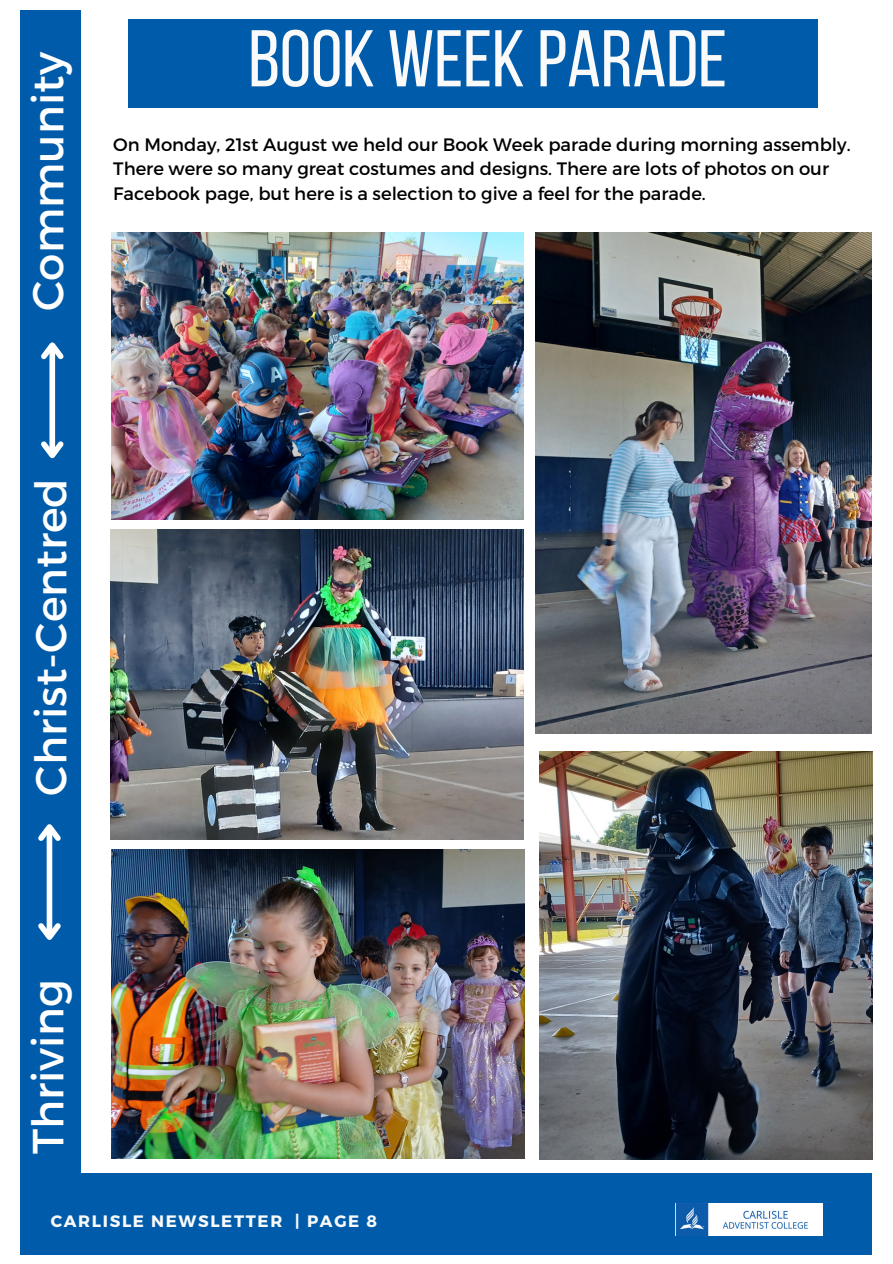
<style>
.page{position:relative;width:893px;height:1264px;background:#fff}
.page>*{position:absolute;margin:0;border:0;box-sizing:border-box;transform-origin:0 0}
.t1{font:80.25px "Bebas Neue";color:#fafafa}
.t2{font:43.5px "Montserrat";color:#fff}
.t3{font:18px/24.8px "Montserrat";color:#000}
.t4{font:700 16.5px "Montserrat";letter-spacing:.1em;color:#fafafa}
</style>
<div class="page">
<div style="left:21px;top:1173px;width:851px;height:80px;background:#005cab"></div>
<div style="left:21px;top:10px;width:60px;height:1163px;background:#005cab"></div>
<div style="left:49px;top:345px;width:6px;height:110px;background:#fff"></div>
<svg style="left:41px;top:436px;width:23px;height:23px"></svg>
<svg style="left:41px;top:342px;width:23px;height:22px"></svg>
<div style="left:47px;top:827px;width:5px;height:110px;background:#fff"></div>
<svg style="left:38px;top:918px;width:23px;height:22px"></svg>
<svg style="left:38px;top:824px;width:23px;height:22px"></svg>
<div style="left:128px;top:19px;width:689px;height:88px;background:#005cab"></div>
<img style="left:675px;top:1203px;width:147px;height:32px">
<img style="left:112px;top:232px;width:411px;height:288px">
<img style="left:535px;top:232px;width:336px;height:501px">
<img style="left:111px;top:530px;width:412px;height:309px">
<img style="left:112px;top:849px;width:412px;height:309px">
<img style="left:539px;top:751px;width:333px;height:408px">
<p class="t2" style="left:20px;top:311px;width:260px;rotate:-90deg">Community</p>
<p class="t1" style="left:248px;top:26px;width:480px">BOOK WEEK PARADE</p>
<p class="t3" style="left:113px;top:131px;width:738px">On Monday, 21st August we held our Book Week parade during morning assembly.<br>There were so many great costumes and designs. There are lots of photos on our<br>Facebook page, but here is a selection to give a feel for the parade.</p>
<p class="t2" style="left:23px;top:795px;width:319px;rotate:-90deg">Christ-Centred</p>
<p class="t2" style="left:20px;top:1154px;width:177px;rotate:-90deg">Thriving</p>
<p class="t4" style="left:51px;top:1210px;width:328px">CARLISLE NEWSLETTER | PAGE 8</p>
</div>
